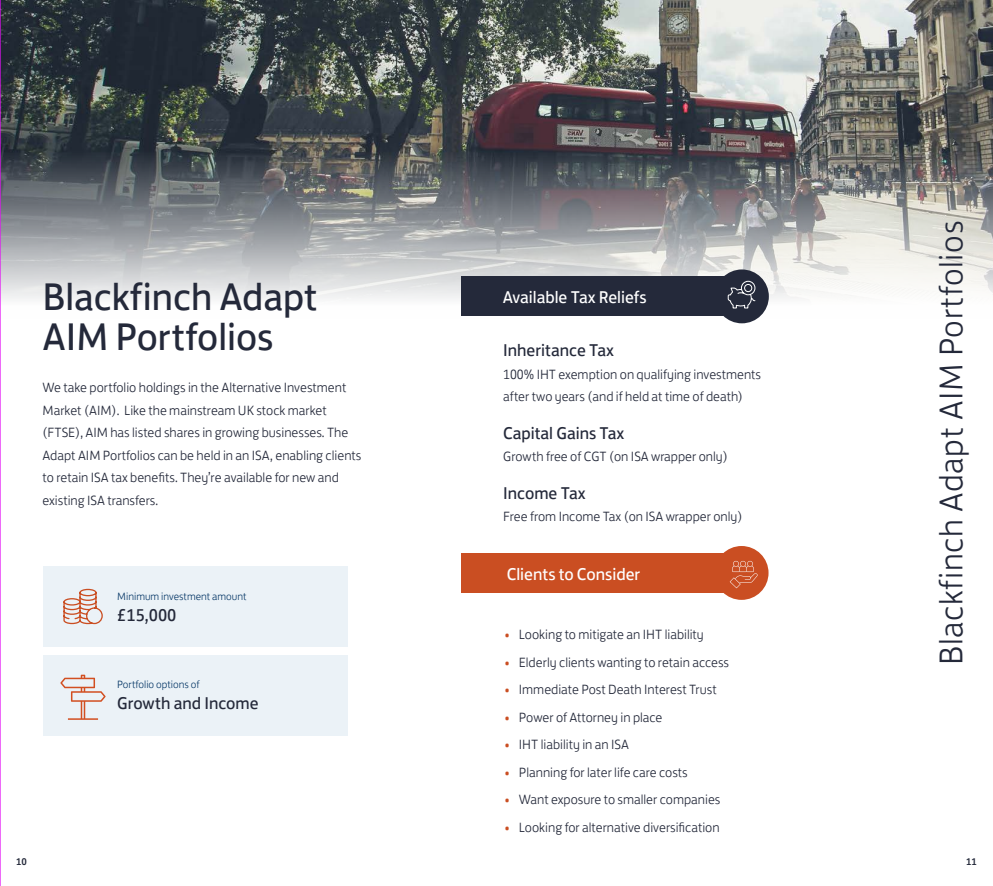
<style>
.page{position:relative;width:993px;height:886px;background:#fff}
.page>*{position:absolute;margin:0;border:0;box-sizing:border-box;transform-origin:0 0}
.t1{font:39.5px/40px "FS Jack";color:#24293a}
.t2{font:300 33.75px "FS Jack";letter-spacing:.02em;color:#24293a}
.t3{font:17.5px "FS Jack";color:#24293a}
.t4{font:17.5px "FS Jack";color:#fff}
.t5{font:300 13.75px/22.5px "FS Jack";color:#24293a}
.t6{font:300 10.88px "FS Jack";color:#073867}
.t7{font:500 10px "FS Jack";color:#24293a}
.s1{color:#ca4e22}
</style>
<div class="page">
<img style="left:1px;top:0;width:991px;height:319px">
<div style="left:461px;top:553px;width:285px;height:40px;background:#ca4e22"></div>
<div style="left:461px;top:276px;width:285px;height:40px;background:#24293a"></div>
<div style="left:714px;top:546px;width:54px;height:54px;background:#ca4e22;border-radius:50%"></div>
<svg style="left:729px;top:561px;width:28px;height:27px"></svg>
<div style="left:714px;top:269px;width:54px;height:54px;background:#24293a;border-radius:50%"></div>
<svg style="left:727px;top:280px;width:28px;height:29px"></svg>
<div style="left:43px;top:566px;width:304px;height:80px;background:#ebf2f7"></div>
<div style="left:43px;top:655px;width:304px;height:80px;background:#ebf2f7"></div>
<svg style="left:63px;top:588px;width:40px;height:37px"></svg>
<svg style="left:60px;top:675px;width:46px;height:45px"></svg>
<hr style="left:0;top:0;width:1px;height:886px;background:#e311f5">
<p class="t1" style="left:43px;top:273px;width:276px">Blackfinch Adapt<br>AIM Portfolios</p>
<p class="t4" style="left:502px;top:283px;width:145px">Available Tax Reliefs</p>
<p class="t3" style="left:503px;top:336px;width:112px">Inheritance Tax</p>
<p class="t5" style="left:503px;top:361px;width:259px">100% IHT exemption on qualifying investments after two years (and if held at time of death)</p>
<p class="t3" style="left:503px;top:419px;width:123px">Capital Gains Tax</p>
<p class="t5" style="left:503px;top:444px;width:226px">Growth free of CGT (on ISA wrapper only)</p>
<p class="t3" style="left:503px;top:479px;width:84px">Income Tax</p>
<p class="t5" style="left:503px;top:504px;width:241px">Free from Income Tax (on ISA wrapper only)</p>
<p class="t5" style="left:43px;top:375px;width:320px">We take portfolio holdings in the Alternative Investment Market (AIM). Like the mainstream UK stock market (FTSE), AIM has listed shares in growing businesses. The Adapt AIM Portfolios can be held in an ISA, enabling clients to retain ISA tax benefits. They’re available for new and existing ISA transfers.</p>
<p class="t6" style="left:117px;top:587px;width:131px">Minimum investment amount</p>
<p class="t3" style="left:117px;top:601px;width:61px">£15,000</p>
<p class="t6" style="left:117px;top:676px;width:84px">Portfolio options of</p>
<p class="t3" style="left:117px;top:689px;width:143px">Growth and Income</p>
<p class="t4" style="left:506px;top:559px;width:135px">Clients to Consider</p>
<p class="t5" style="left:504px;top:622px;width:200px"><span class="s1">•</span> Looking to mitigate an IHT liability</p>
<p class="t5" style="left:504px;top:649px;width:226px"><span class="s1">•</span> Elderly clients wanting to retain access</p>
<p class="t5" style="left:504px;top:677px;width:213px"><span class="s1">•</span> Immediate Post Death Interest Trust</p>
<p class="t5" style="left:504px;top:704px;width:159px"><span class="s1">•</span> Power of Attorney in place</p>
<p class="t5" style="left:504px;top:732px;width:126px"><span class="s1">•</span> IHT liability in an ISA</p>
<p class="t5" style="left:504px;top:759px;width:184px"><span class="s1">•</span> Planning for later life care costs</p>
<p class="t5" style="left:504px;top:787px;width:217px"><span class="s1">•</span> Want exposure to smaller companies</p>
<p class="t5" style="left:504px;top:814px;width:216px"><span class="s1">•</span> Looking for alternative diversification</p>
<p class="t2" style="left:923px;top:665px;width:446px;rotate:-90deg">Blackfinch Adapt AIM Portfolios</p>
<p class="t7" style="left:16px;top:853px;width:12px">10</p>
<p class="t7" style="left:965px;top:854px;width:12px">11</p>
</div>
